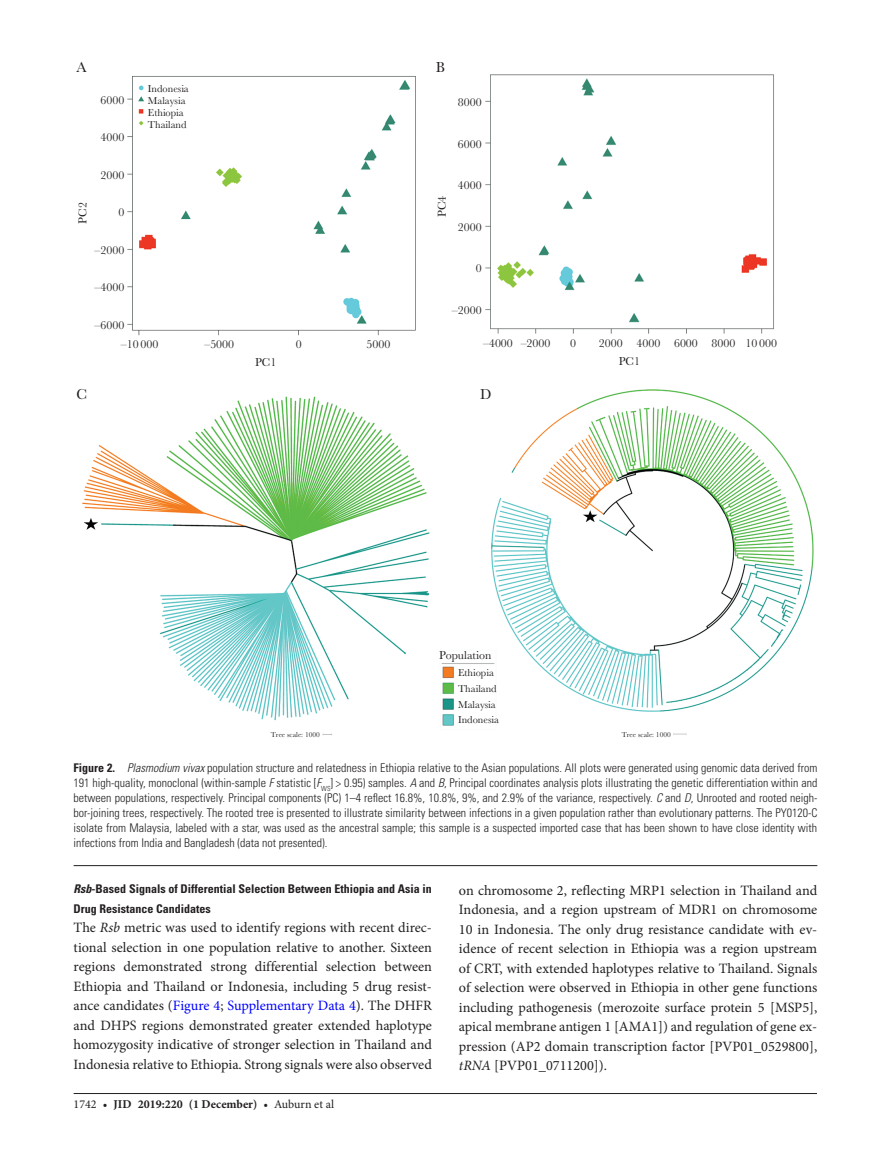
<style>
.page{position:relative;width:891px;height:1174px;background:#fff}
.page>*{position:absolute;margin:0;border:0;box-sizing:border-box;transform-origin:0 0}
.t1{font:15px "Baskerville MT Std";color:#231f20}
.t2{font:14.85px "Baskerville MT Std";color:#231f20}
.t3{font:14.25px/19.5px "Minion Pro";color:#231f20;text-align:justify}
.t4{font:300 condensed 12px/15px "Univers LT Std";color:#231f20;text-align:justify}
.t5{font:700 condensed 12px/19.5px "Univers LT Std";color:#231f20}
.t6{font:700 12px "Minion Pro";color:#231f20}
.t7{font:11.85px/19.5px "Baskerville MT Std";color:#231f20}
.t8{font:10.5px "Baskerville MT Std";color:#231f20}
.t9{font:7.5px "Baskerville MT Std";color:#231f20}
.s1{font-weight:700}
.s2{font-style:italic}
.s3{color:#00f}
.s4{font-weight:400}
</style>
<div class="page">
<hr style="left:74px;top:1093px;width:743px;height:1px;background:#231f20">
<hr style="left:74px;top:865px;width:743px;height:1px;background:#231f20">
<img style="left:82px;top:74px;width:732px;height:662px">
<p class="t1" style="left:77px;top:58px;width:12px">A</p>
<p class="t7" style="left:73px;top:223px;width:23px;rotate:-90deg">PC2</p>
<p class="t7" style="left:101px;top:90px;width:25px">6000</p>
<p class="t7" style="left:101px;top:128px;width:25px">4000</p>
<p class="t7" style="left:101px;top:165px;width:25px">2000</p>
<p class="t7" style="left:118px;top:203px;width:7px">0</p>
<p class="t7" style="left:95px;top:240px;width:31px">–2000</p>
<p class="t7" style="left:95px;top:278px;width:31px">–4000</p>
<p class="t8" style="left:148px;top:83px;width:42px">Indonesia</p>
<p class="t8" style="left:148px;top:95px;width:39px">Malaysia</p>
<p class="t8" style="left:148px;top:118px;width:40px">Thailand</p>
<p class="t8" style="left:148px;top:106px;width:37px">Ethiopia</p>
<p class="t7" style="left:121px;top:315px;width:39px;text-indent:-26px">–6000<br>–10 000</p>
<p class="t7" style="left:204px;top:335px;width:31px">–5000</p>
<p class="t7" style="left:296px;top:335px;width:7px">0</p>
<p class="t7" style="left:367px;top:335px;width:25px">5000</p>
<p class="t7" style="left:255px;top:353px;width:23px">PC1</p>
<p class="t1" style="left:436px;top:58px;width:11px">B</p>
<p class="t7" style="left:458px;top:92px;width:25px">8000</p>
<p class="t7" style="left:458px;top:134px;width:25px">6000</p>
<p class="t7" style="left:432px;top:217px;width:23px;rotate:-90deg">PC4</p>
<p class="t7" style="left:458px;top:176px;width:25px">4000</p>
<p class="t7" style="left:458px;top:217px;width:25px">2000</p>
<p class="t7" style="left:476px;top:259px;width:7px">0</p>
<p class="t7" style="left:452px;top:300px;width:31px">–2000</p>
<p class="t7" style="left:483px;top:333px;width:69px">–4000 –2000</p>
<p class="t7" style="left:570px;top:333px;width:7px">0</p>
<p class="t7" style="left:599px;top:333px;width:180px">2000 4000 6000 8000 10 000</p>
<p class="t7" style="left:619px;top:351px;width:23px">PC1</p>
<p class="t1" style="left:77px;top:386px;width:12px">C</p>
<p class="t2" style="left:480px;top:386px;width:13px">D</p>
<p class="t7" style="left:439px;top:646px;width:54px">Population</p>
<p class="t8" style="left:458px;top:667px;width:37px">Ethiopia</p>
<p class="t8" style="left:458px;top:698px;width:39px">Malaysia</p>
<p class="t8" style="left:458px;top:682px;width:40px">Thailand</p>
<p class="t8" style="left:458px;top:714px;width:42px">Indonesia</p>
<p class="t9" style="left:271px;top:730px;width:51px">Tree scale: 1000</p>
<p class="t9" style="left:622px;top:730px;width:51px">Tree scale: 1000</p>
<p class="t4" style="left:74px;top:761px;width:745px"><span class="s1">Figure 2.</span> <span class="s2">Plasmodium vivax</span> population structure and relatedness in Ethiopia relative to the Asian populations. All plots were generated using genomic data derived from 191 high-quality, monoclonal (within-sample <span class="s2">F</span> statistic [<span class="s2">F</span><sub>WS</sub>] &gt; 0.95) samples. <span class="s2">A</span> and <span class="s2">B</span>, Principal coordinates analysis plots illustrating the genetic differentiation within and between populations, respectively. Principal components (PC) 1–4 reflect 16.8%, 10.8%, 9%, and 2.9% of the variance, respectively. <span class="s2">C</span> and <span class="s2">D</span>, Unrooted and rooted neigh&shy;bor-joining trees, respectively. The rooted tree is presented to illustrate similarity between infections in a given population rather than evolutionary patterns. The PY0120-C isolate from Malaysia, labeled with a star, was used as the ancestral sample; this sample is a suspected imported case that has been shown to have close identity with infections from India and Bangladesh (data not presented).</p>
<p class="t5" style="left:74px;top:879px;width:360px"><span class="s2">Rsb</span>-Based Signals of Differential Selection Between Ethiopia and Asia in<br>Drug Resistance Candidates</p>
<p class="t3" style="left:74px;top:918px;width:360px">The <span class="s2">Rsb</span> metric was used to identify regions with recent direc&shy;tional selection in one population relative to another. Sixteen regions demonstrated strong differential selection between Ethiopia and Thailand or Indonesia, including 5 drug resist&shy;ance candidates (<span class="s3">Figure 4</span>; <span class="s3">Supplementary Data 4</span>). The DHFR and DHPS regions demonstrated greater extended haplotype homozygosity indicative of stronger selection in Thailand and Indonesia relative to Ethiopia. Strong signals were also observed</p>
<p class="t6" style="left:74px;top:1095px;width:262px"><span class="s4">1742 •</span> jid 2019:220 (1 December) <span class="s4">• Auburn et al</span></p>
<p class="t3" style="left:459px;top:880px;width:360px">on chromosome 2, reflecting MRP1 selection in Thailand and Indonesia, and a region upstream of MDR1 on chromosome 10 in Indonesia. The only drug resistance candidate with ev&shy;idence of recent selection in Ethiopia was a region upstream of CRT, with extended haplotypes relative to Thailand. Signals of selection were observed in Ethiopia in other gene functions including pathogenesis (merozoite surface protein 5 [MSP5], apical membrane antigen 1 [AMA1]) and regulation of gene ex&shy;pression (AP2 domain transcription factor [PVP01_0529800], <span class="s2">tRNA</span> [PVP01_0711200]).</p>
</div>
